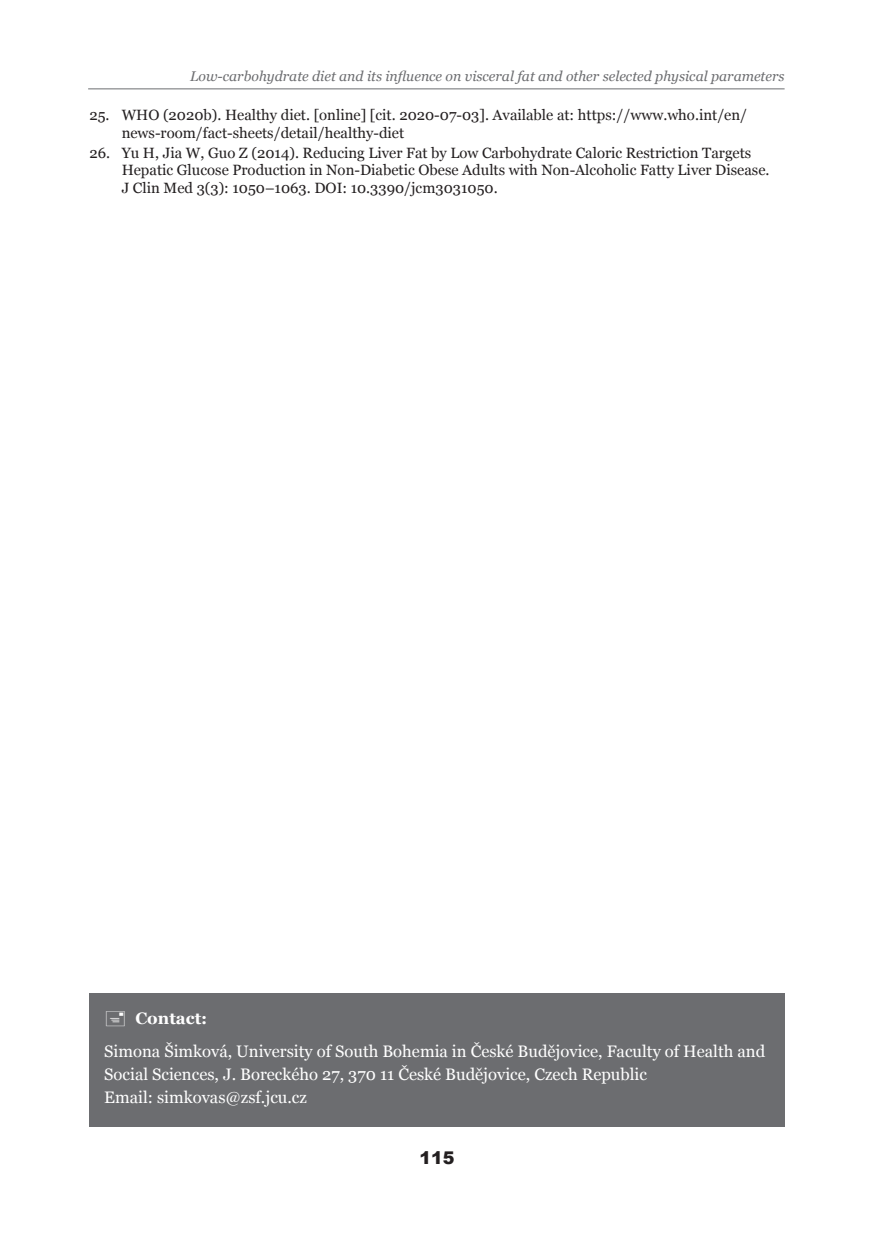
<style>
.page{position:relative;width:874px;height:1241px;background:#fff}
.page>*{position:absolute;margin:0;border:0;box-sizing:border-box;transform-origin:0 0}
.t1{font:900 17.5px "Arial";color:#231f20}
.t2{font:16.62px/22.8px "Georgia";color:#fff}
.t3{font:700 16.62px "Georgia";color:#fff}
.t4{font:14.88px/17.5px "Georgia";color:#231f20}
.t5{font:italic 14px "Georgia";color:#6c6d70}
</style>
<div class="page">
<div style="left:89px;top:993px;width:695px;height:133px;background:#6c6d70"></div>
<hr style="left:88px;top:88px;width:696px;height:1px;background:#6c6d70">
<p class="t5" style="left:190px;top:67px;width:595px">Low-carbohydrate diet and its influence on visceral fat and other selected physical parameters</p>
<p class="t4" style="left:122px;top:107px;width:626px;text-indent:-32px">25. WHO (2020b). Healthy diet. [online] [cit. 2020-07-03]. Available at: https://www.who.int/en/ news-room/fact-sheets/detail/healthy-diet</p>
<p class="t4" style="left:122px;top:144px;width:649px;text-indent:-32px">26. Yu H, Jia W, Guo Z (2014). Reducing Liver Fat by Low Carbohydrate Caloric Restriction Targets<br>Hepatic Glucose Production in Non-Diabetic Obese Adults with Non-Alcoholic Fatty Liver Disease.<br>J Clin Med 3(3): 1050–1063. DOI: 10.3390/jcm3031050.</p>
<p class="t3" style="left:135px;top:1007px;width:73px">Contact:</p>
<p class="t2" style="left:104px;top:1040px;width:662px">Simona Šimková, University of South Bohemia in České Budějovice, Faculty of Health and<br>Social Sciences, J. Boreckého 27, 370 11 České Budějovice, Czech Republic<br>Email: simkovas@zsf.jcu.cz</p>
<p class="t1" style="left:419px;top:1144px;width:37px">115</p>
</div>
